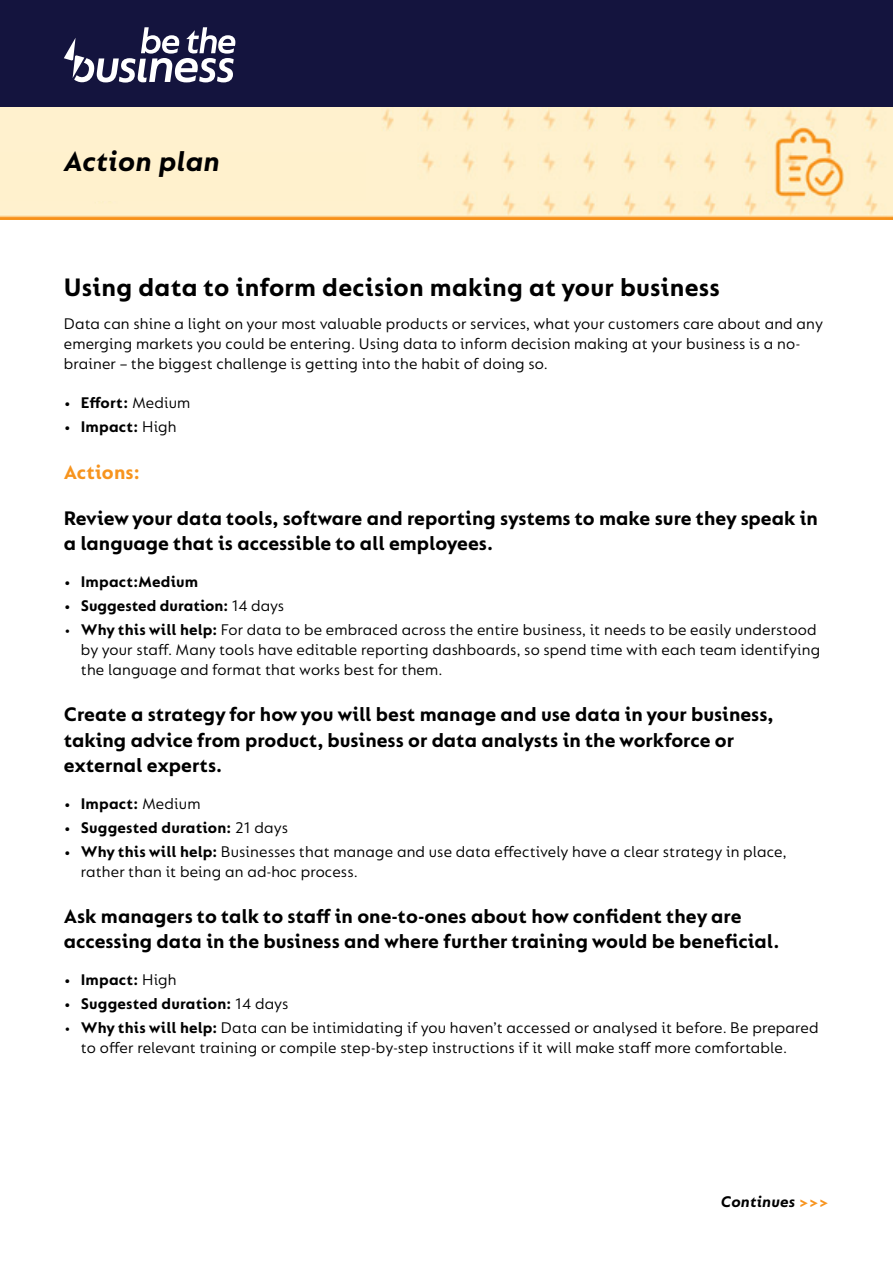
<style>
.page{position:relative;width:893px;height:1263px;background:#fff}
.page>*{position:absolute;margin:0;border:0;box-sizing:border-box;transform-origin:0 0}
.t1{font:italic 700 30px "FS Lucas";letter-spacing:.005em;color:#000}
.t2{font:700 27px "FS Lucas";letter-spacing:.01em;color:#000}
.Subheader{font:700 21px/25.2px "FS Lucas";color:#000}
.Orange_Sub_header{font:700 21px "FS Lucas";letter-spacing:.005em;color:#f7941e}
.Bullets{font:16.5px/19.8px "FS Lucas";letter-spacing:.01em;color:#000}
.Body_Copy{font:16.5px/19.8px "FS Lucas";letter-spacing:.01em;color:#000}
.Bullets-2{font:700 16.5px "FS Lucas";letter-spacing:.01em;color:#000}
.Body_Copy-2{font:italic 700 16.5px "FS Lucas";letter-spacing:.01em;color:#000}
.s1{font-weight:400}
.s2{font-weight:700}
.s3{font-style:normal;color:#f7941e}
</style>
<div class="page">
<div style="left:0;top:0;width:893px;height:108px;background:#14143e"></div>
<img style="left:0;top:107px;width:893px;height:112px">
<div style="left:0;top:152px;width:366px;height:49px;background:#fff1cd"></div>
<svg style="left:64px;top:27px;width:171px;height:56px"></svg>
<p class="t1" style="left:64px;top:144px;width:158px">Action plan</p>
<p class="t2" style="left:64px;top:272px;width:658px">Using data to inform decision making at your business</p>
<p class="Body_Copy" style="left:64px;top:313px;width:761px">Data can shine a light on your most valuable products or services, what your customers care about and any emerging markets you could be entering. Using data to inform decision making at your business is a no&shy;brainer – the biggest challenge is getting into the habit of doing so.</p>
<p class="Bullets-2" style="left:64px;top:393px;width:128px">• Effort: <span class="s1">Medium</span></p>
<p class="Bullets-2" style="left:64px;top:417px;width:114px">• Impact: <span class="s1">High</span></p>
<p class="Orange_Sub_header" style="left:64px;top:460px;width:77px">Actions:</p>
<p class="Subheader" style="left:64px;top:505px;width:756px">Review your data tools, software and reporting systems to make sure they speak in a language that is accessible to all employees.</p>
<p class="Bullets-2" style="left:64px;top:572px;width:136px">• Impact:Medium</p>
<p class="Bullets-2" style="left:64px;top:596px;width:222px">• Suggested duration: <span class="s1">14 days</span></p>
<p class="Bullets" style="left:81px;top:620px;width:741px;text-indent:-17px">• <span class="s2">Why this will help:</span> For data to be embraced across the entire business, it needs to be easily understood by your staff. Many tools have editable reporting dashboards, so spend time with each team identifying the language and format that works best for them.</p>
<p class="Subheader" style="left:64px;top:702px;width:711px">Create a strategy for how you will best manage and use data in your business, taking advice from product, business or data analysts in the workforce or external experts.</p>
<p class="Bullets-2" style="left:64px;top:794px;width:138px">• Impact: <span class="s1">Medium</span></p>
<p class="Bullets-2" style="left:64px;top:818px;width:226px">• Suggested duration: <span class="s1">21 days</span></p>
<p class="Bullets" style="left:81px;top:841px;width:707px;text-indent:-17px"><span class="s2">• Why this will help:</span> Businesses that manage and use data effectively have a clear strategy in place, rather than it being an ad-hoc process.</p>
<p class="Subheader" style="left:64px;top:903px;width:717px">Ask managers to talk to staff in one-to-ones about how confident they are accessing data in the business and where further training would be beneficial.</p>
<p class="Bullets-2" style="left:64px;top:970px;width:114px">• Impact: <span class="s1">High</span></p>
<p class="Bullets-2" style="left:64px;top:994px;width:226px">• Suggested duration: <span class="s1">14 days</span></p>
<p class="Bullets" style="left:81px;top:1017px;width:739px;text-indent:-17px">• <span class="s2">Why this will help:</span> Data can be intimidating if you haven’t accessed or analysed it before. Be prepared to offer relevant training or compile step-by-step instructions if it will make staff more comfortable.</p>
<p class="Body_Copy-2" style="left:721px;top:1192px;width:110px">Continues <span class="s3">&gt;&gt;&gt;</span></p>
</div>
